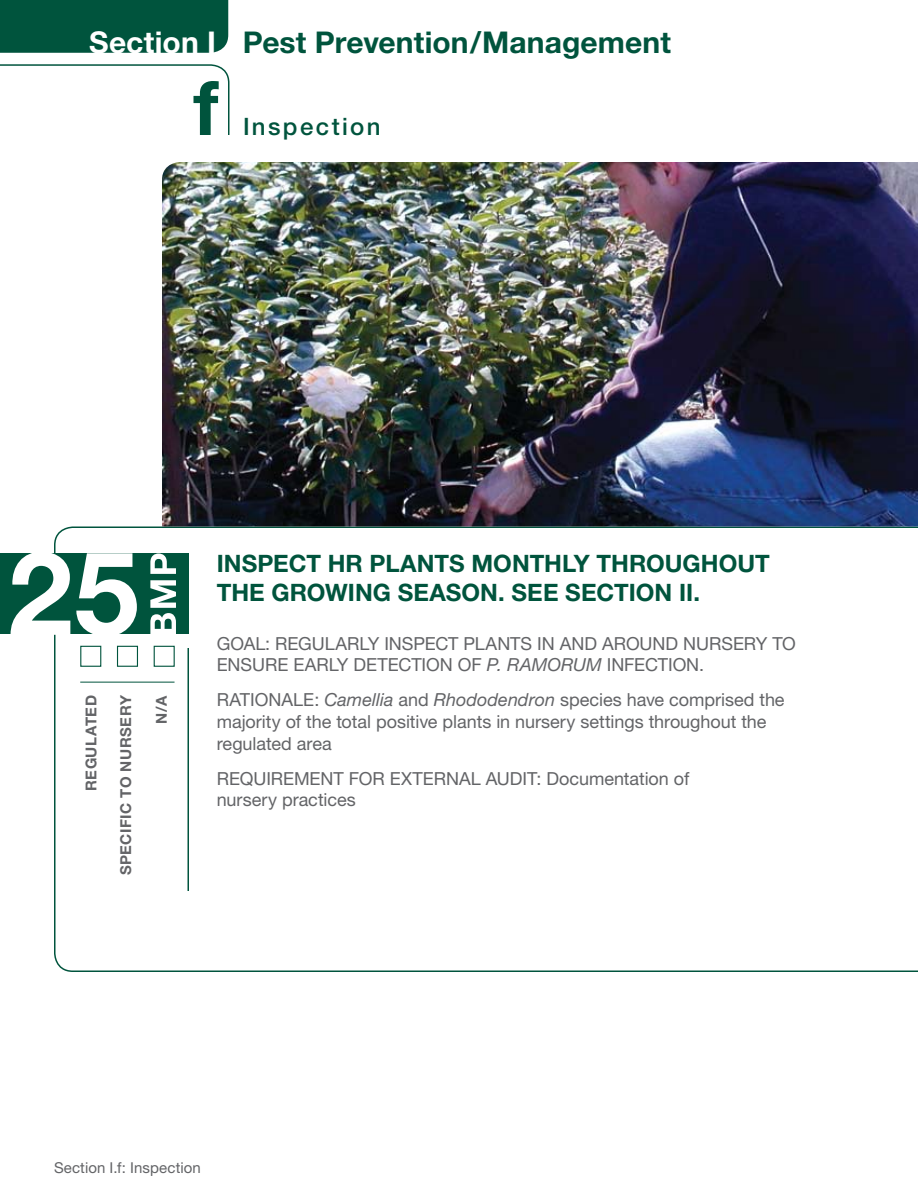
<style>
.page{position:relative;width:918px;height:1188px;background:#fff}
.page>*{position:absolute;margin:0;border:0;box-sizing:border-box;transform-origin:0 0}
.t1{font:700 30px "Helvetica Neue";color:#00543d}
.t2{font:700 24px/28.8px "Helvetica Neue";color:#00543d}
.t3{font:500 24px "Helvetica Neue";letter-spacing:.1em;color:#00543d}
.t4{font:18px/21.6px "Helvetica Neue";letter-spacing:-.005em;color:#636467}
.t5{font:18px "Helvetica Neue";letter-spacing:.02em;color:#636467}
.t6{font:700 15px "Helvetica Neue";letter-spacing:.035em;color:#636467}
.t7{font:15px "Helvetica Neue";letter-spacing:.005em;color:#636467}
.s1{color:#fff}
.s2{font-style:italic}
</style>
<div class="page">
<svg style="left:54px;top:526px;width:863px;height:446px"></svg>
<div style="left:80px;top:646px;width:21px;height:21px;border:1px solid #00543d"></div>
<hr style="left:80px;top:682px;width:95px;height:1px;background:#00543d">
<div style="left:0;top:554px;width:189px;height:80px;background:#00543d"></div>
<hr style="left:188px;top:648px;width:1px;height:243px;background:#00543d">
<div style="left:117px;top:646px;width:21px;height:21px;border:1px solid #00543d"></div>
<div style="left:154px;top:646px;width:21px;height:21px;border:1px solid #00543d"></div>
<svg style="left:150px;top:553px;width:26px;height:81px"></svg>
<div style="left:0;top:0;width:228px;height:53px;background:#00543d"></div>
<img style="left:162px;top:162px;width:756px;height:364px">
<svg style="left:11px;top:552px;width:126px;height:85px"></svg>
<svg style="left:0;top:64px;width:230px;height:71px"></svg>
<h1 class="t1" style="left:89px;top:24px;width:583px"><span class="s1">SECTION I</span> PEST PREVENTION/MANAGEMENT</h1>
<h2 class="t3" style="left:243px;top:112px;width:139px">Inspection</h2>
<p class="t6" style="left:82px;top:791px;width:96px;rotate:-90deg">REGULATED</p>
<p class="t6" style="left:117px;top:875px;width:182px;rotate:-90deg">SPECIFIC TO NURSERY</p>
<p class="t6" style="left:152px;top:724px;width:30px;rotate:-90deg">N/A</p>
<h2 class="t2" style="left:217px;top:549px;width:554px">INSPECT HR PLANTS MONTHLY THROUGHOUT<br>THE GROWING SEASON. SEE SECTION II.</h2>
<p class="t4" style="left:217px;top:632px;width:179px">GOAL: Regu larly insp</p>
<p class="t4" style="left:425px;top:632px;width:74px">ect plants</p>
<p class="t4" style="left:537px;top:632px;width:36px">in and</p>
<p class="t4" style="left:602px;top:632px;width:14px">around</p>
<p class="t4" style="left:683px;top:632px;width:13px">nurs</p>
<p class="t4" style="left:733px;top:632px;width:52px">ery to</p>
<p class="t4" style="left:217px;top:654px;width:24px">ensur</p>
<p class="t5" style="left:277px;top:654px;width:133px">e ear ly detection</p>
<p class="t4" style="left:458px;top:654px;width:199px">of <span class="s2">P. Ramorum</span> inf ection</p>
<p class="t4" style="left:699px;top:654px;width:7px">.</p>
<p class="t4" style="left:217px;top:689px;width:25px">Rationa</p>
<p class="t4" style="left:217px;top:689px;width:569px;text-indent:76px">le: <span class="s2">Camellia</span> and <span class="s2">Rhododendron</span> species have comprised the majority of the total positive plants in nursery settings throughout the regulated area</p>
<p class="t4" style="left:217px;top:767px;width:145px">Requirement for</p>
<p class="t4" style="left:390px;top:767px;width:12px">Ext</p>
<p class="t4" style="left:423px;top:767px;width:24px">erna</p>
<p class="t4" style="left:471px;top:767px;width:37px">l Audit</p>
<p class="t4" style="left:536px;top:767px;width:154px">: Documentation of</p>
<p class="t4" style="left:217px;top:789px;width:141px">nursery practices</p>
<p class="t7" style="left:54px;top:1159px;width:148px">Section I.f: Inspection</p>
</div>
